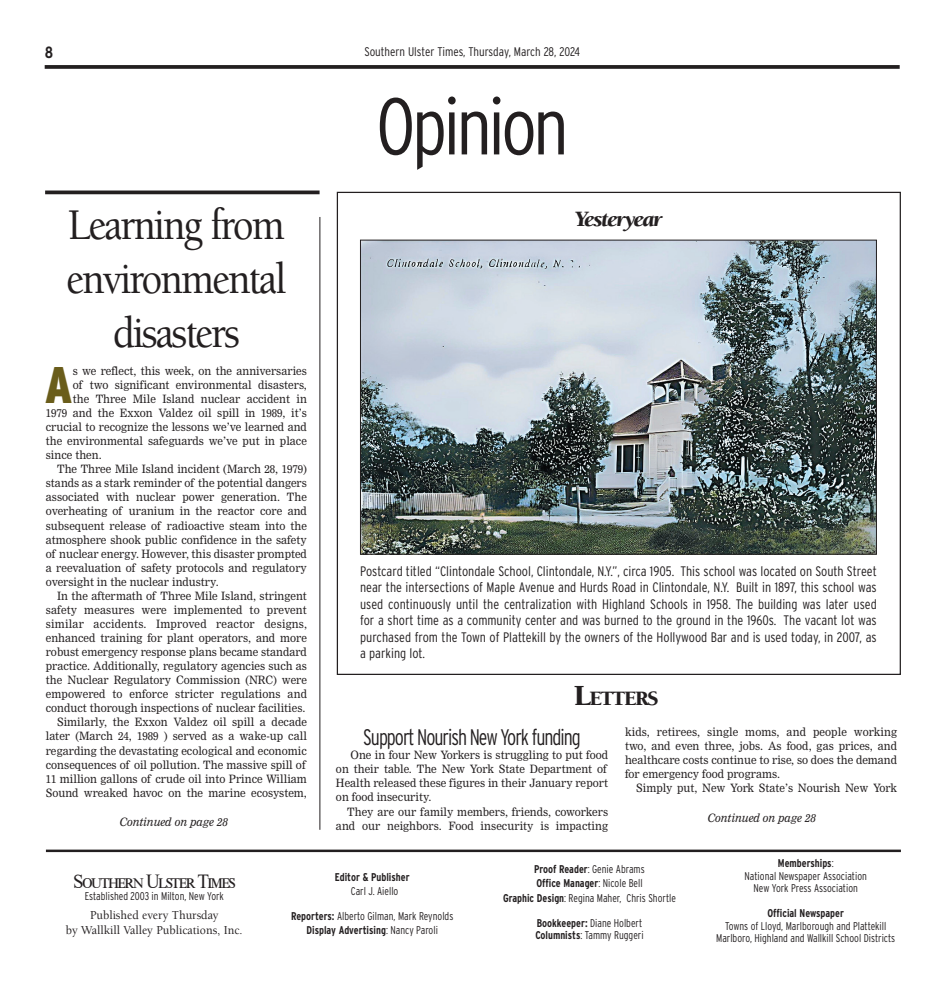
<style>
.page{position:relative;width:945px;height:990px;background:#fff}
.page>*{position:absolute;margin:0;border:0;box-sizing:border-box;transform-origin:0 0}
.t1{font:300 condensed 80px "Interstate";letter-spacing:-.05em;color:#231f20}
.t2{font:900 condensed 51.38px "Interstate";color:#6a5d1b;scale:.95 1}
.t3{font:500 45px/54px "Berkeley Std";letter-spacing:-.05em;color:#231f20;text-align:center;scale:.9 1}
.t4{font:300 condensed 22.5px "Interstate";letter-spacing:-.05em;color:#231f20;scale:.9 1}
.t5{font:italic 900 22.5px "Berkeley Std";letter-spacing:-.05em;color:#231f20}
.t6{font:900 21px "Berkeley Std";letter-spacing:-.07em;color:#231f20}
.t7{font:20px "Times New Roman";letter-spacing:-.08em;color:#231f20;scale:.95 1}
.t8{font:700 condensed 16.25px "Interstate";color:#231f20}
.t9{font:300 condensed 13.75px/16.5px "Interstate";color:#231f20;text-align:justify}
.t10{font:500 12.5px/15px "Berkeley Std";color:#231f20;text-align:center;scale:.95 1}
.t11{font:300 condensed 12.5px "Interstate";color:#231f20}
.t12{font:11.25px/14px "Nimrod MT Pro";color:#231f20;text-align:justify;scale:.95 1}
.t13{font:300 condensed 11.25px/12.5px "Interstate";color:#231f20;text-align:center;scale:.95 1}
.t14{font:italic 11.25px "Nimrod MT Pro";color:#231f20;scale:.95 1}
.t15{font:700 condensed 11.25px "Interstate";color:#231f20;scale:.95 1}
.s1{font-size:30px}
.s2{font-weight:700}
</style>
<div class="page">
<hr style="left:320px;top:217px;width:1px;height:613px;background:#231f20">
<hr style="left:46px;top:850px;width:855px;height:2px;background:#231f20">
<hr style="left:45px;top:191px;width:275px;height:3px;background:#231f20">
<svg style="left:45px;top:65px;width:855px;height:4px"></svg>
<img style="left:362px;top:242px;width:513px;height:311px">
<div style="left:360px;top:240px;width:517px;height:315px;border:1px solid #231f20"></div>
<h3 class="t8" style="left:45px;top:42px;width:10px">8</h3>
<h3 class="t3" style="left:66px;top:198px;width:246px">Learning from environmental disasters</h3>
<h2 class="t2" style="left:45px;top:354px;width:31px">A</h2>
<p class="t12" style="left:73px;top:363px;width:248px">s we reflect, this week, on the anniversaries</p>
<p class="t12" style="left:73px;top:377px;width:248px">of two significant environmental disasters,</p>
<p class="t12" style="left:73px;top:391px;width:248px">the Three Mile Island nuclear accident in</p>
<p class="t12" style="left:46px;top:405px;width:276px">1979 and the Exxon Valdez oil spill in 1989, it’s</p>
<p class="t12" style="left:46px;top:420px;width:276px">crucial to recognize the lessons we’ve learned and</p>
<p class="t12" style="left:46px;top:434px;width:276px">the environmental safeguards we’ve put in place</p>
<p class="t12" style="left:46px;top:448px;width:60px">since then.</p>
<p class="t12" style="left:57px;top:462px;width:264px">The Three Mile Island incident (March 28, 1979)</p>
<p class="t12" style="left:46px;top:476px;width:276px">stands as a stark reminder of the potential dangers</p>
<p class="t12" style="left:46px;top:490px;width:276px">associated with nuclear power generation. The</p>
<p class="t12" style="left:46px;top:504px;width:276px">overheating of uranium in the reactor core and</p>
<p class="t12" style="left:46px;top:518px;width:276px">subsequent release of radioactive steam into the</p>
<p class="t12" style="left:46px;top:532px;width:276px">atmosphere shook public confidence in the safety</p>
<p class="t12" style="left:46px;top:546px;width:276px">of nuclear energy. However, this disaster prompted</p>
<p class="t12" style="left:46px;top:560px;width:276px">a reevaluation of safety protocols and regulatory</p>
<p class="t12" style="left:46px;top:574px;width:183px">oversight in the nuclear industry.</p>
<p class="t12" style="left:57px;top:588px;width:264px">In the aftermath of Three Mile Island, stringent</p>
<p class="t12" style="left:46px;top:602px;width:276px">safety measures were implemented to prevent</p>
<p class="t12" style="left:46px;top:616px;width:276px">similar accidents. Improved reactor designs,</p>
<p class="t12" style="left:46px;top:630px;width:276px">enhanced training for plant operators, and more</p>
<p class="t12" style="left:46px;top:645px;width:276px">robust emergency response plans became standard</p>
<p class="t12" style="left:46px;top:659px;width:276px">practice. Additionally, regulatory agencies such as</p>
<p class="t12" style="left:46px;top:673px;width:276px">the Nuclear Regulatory Commission (NRC) were</p>
<p class="t12" style="left:46px;top:687px;width:276px">empowered to enforce stricter regulations and</p>
<p class="t12" style="left:46px;top:701px;width:275px">conduct thorough inspections of nuclear facilities.</p>
<p class="t12" style="left:57px;top:715px;width:264px">Similarly, the Exxon Valdez oil spill a decade</p>
<p class="t12" style="left:46px;top:729px;width:276px">later (March 24, 1989 ) served as a wake-up call</p>
<p class="t12" style="left:46px;top:743px;width:276px">regarding the devastating ecological and economic</p>
<p class="t12" style="left:46px;top:757px;width:275px">consequences of oil pollution. The massive spill of</p>
<p class="t12" style="left:46px;top:771px;width:276px">11 million gallons of crude oil into Prince William</p>
<p class="t12" style="left:46px;top:785px;width:276px">Sound wreaked havoc on the marine ecosystem,</p>
<p class="t14" style="left:119px;top:815px;width:115px">Continued on page 28</p>
<p class="t11" style="left:364px;top:44px;width:217px">Southern Ulster Times, Thursday, March 28, 2024</p>
<h1 class="t1" style="left:376px;top:78px;width:195px">Opinion</h1>
<h3 class="t5" style="left:575px;top:207px;width:89px">Yesteryear</h3>
<p class="t9" style="left:360px;top:563px;width:518px">Postcard titled “Clintondale School, Clintondale, N.Y.”, circa 1905. This school was located on South Street near the intersections of Maple Avenue and Hurds Road in Clintondale, N.Y. Built in 1897, this school was used continuously until the centralization with Highland Schools in 1958. The building was later used for a short time as a community center and was burned to the ground in the 1960s. The vacant lot was purchased from the Town of Plattekill by the owners of the Hollywood Bar and is used today, in 2007, as a parking lot.</p>
<h3 class="t6" style="left:574px;top:686px;width:86px"><span class="s1">L</span>ETTERS</h3>
<h3 class="t4" style="left:363px;top:724px;width:243px">Support Nourish New York funding</h3>
<p class="t12" style="left:336px;top:748px;width:288px;text-indent:15px">One in four New Yorkers is struggling to put food on their table. The New York State Department of Health released these figures in their January report on food insecurity.</p>
<p class="t12" style="left:336px;top:804px;width:288px;text-align:right">They are our family members, friends, coworkers and our neighbors. Food insecurity is impacting</p>
<p class="t12" style="left:625px;top:724px;width:288px">kids, retirees, single moms, and people working two, and even three, jobs. As food, gas prices, and healthcare costs continue to rise, so does the demand for emergency food programs.</p>
<p class="t12" style="left:636px;top:781px;width:276px">Simply put, New York State’s Nourish New York</p>
<p class="t14" style="left:708px;top:810px;width:115px">Continued on page 28</p>
<h3 class="t7" style="left:73px;top:867px;width:173px">Southern Ulster Times</h3>
<p class="t13" style="left:85px;top:890px;width:148px">Established 2003 in Milton, New York</p>
<p class="t10" style="left:66px;top:908px;width:188px">Published every Thursday<br>by Wallkill Valley Publications, Inc.</p>
<p class="t15" style="left:335px;top:870px;width:80px">Editor &amp; Publisher</p>
<p class="t13" style="left:351px;top:884px;width:51px">Carl J. Aiello</p>
<p class="t13" style="left:291px;top:908px;width:172px;line-height:14.4px"><span class="s2">Reporters:</span> Alberto Gilman, Mark Reynolds<br><span class="s2">Display Advertising</span>: Nancy Paroli</p>
<p class="t13" style="left:503px;top:862px;width:184px;line-height:14.4px"><span class="s2">Proof Reader</span>: Genie Abrams<br><span class="s2">Office Manager</span>: Nicole Bell<br><span class="s2">Graphic Design</span>: Regina Maher, Chris Shortle</p>
<p class="t13" style="left:535px;top:916px;width:115px;text-align:left"><span class="s2">Bookkeeper:</span> Diane Holbert<br><span class="s2">Columnists</span>: Tammy Ruggeri</p>
<p class="t13" style="left:745px;top:857px;width:130px"><span class="s2">Memberships</span>:<br>National Newspaper Association<br>New York Press Association</p>
<p class="t15" style="left:767px;top:906px;width:82px">Official Newspaper</p>
<p class="t13" style="left:716px;top:919px;width:190px">Towns of Lloyd, Marlborough and Plattekill<br>Marlboro, Highland and Wallkill School Districts</p>
</div>
